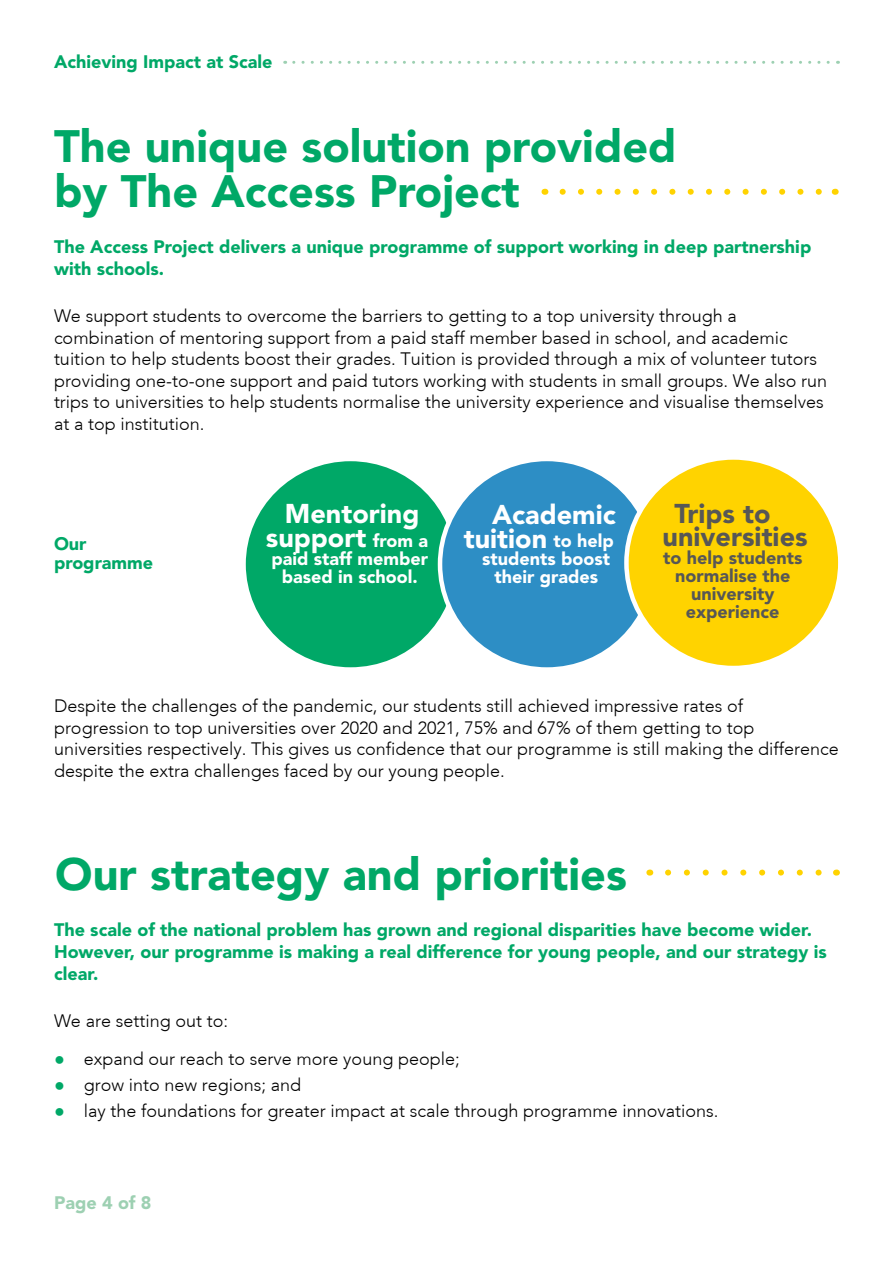
<style>
.page{position:relative;width:893px;height:1263px;background:#fff}
.page>*{position:absolute;margin:0;border:0;box-sizing:border-box;transform-origin:0 0}
.t1{font:900 45px/45px "Avenir LT Std";color:#00a867}
.t2{font:900 27px/24px "Avenir LT Std";color:#fff}
.t3{font:900 27px "Avenir LT Std";color:#575756}
.t4{font:300 18px/21.6px "Avenir";color:#000}
.t5{font:900 18px/21.6px "Avenir LT Std";color:#00a867}
.t6{font:900 18px "Avenir LT Std";color:#fff}
.t7{font:900 18px/18px "Avenir LT Std";color:#575756;text-align:center}
.t8{font:900 18px "Avenir LT Std";color:#9dd0b2}
.s1{font-family:"Arial";font-weight:400;color:#00a867}
</style>
<div class="page">
<svg style="left:294px;top:61px;width:544px;height:3px"></svg>
<svg style="left:563px;top:189px;width:259px;height:6px"></svg>
<div style="left:244px;top:459px;width:213px;height:210px;background:#00a867;border-radius:50%"></div>
<div style="left:440px;top:459px;width:214px;height:210px;background:#2d8ec5;border-radius:50%"></div>
<div style="left:626px;top:457px;width:214px;height:211px;background:#ffd300;border-radius:50%"></div>
<svg style="left:668px;top:869px;width:154px;height:6px"></svg>
<p class="t5" style="left:54px;top:50px;width:220px">Achieving Impact at Scale</p>
<h1 class="t1" style="left:54px;top:123px;width:624px">The unique solution provided by The Access Project</h1>
<p class="t5" style="left:54px;top:236px;width:759px">The Access Project delivers a unique programme of support working in deep partnership with schools.</p>
<p class="t4" style="left:54px;top:305px;width:775px">We support students to overcome the barriers to getting to a top university through a combination of mentoring support from a paid staff member based in school, and academic tuition to help students boost their grades. Tuition is provided through a mix of volunteer tutors providing one-to-one support and paid tutors working with students in small groups. We also run trips to universities to help students normalise the university experience and visualise themselves at a top institution.</p>
<h2 class="t2" style="left:266px;top:501px;width:155px;text-indent:19px">Mentoring support</h2>
<h2 class="t2" style="left:464px;top:502px;width:154px;text-indent:29px">Academic tuition</h2>
<h2 class="t3" style="left:675px;top:497px;width:97px">Trips to</h2>
<p class="t5" style="left:54px;top:533px;width:34px">Our</p>
<h2 class="t3" style="left:663px;top:521px;width:147px">universities</h2>
<p class="t5" style="left:54px;top:552px;width:101px">programme</p>
<p class="t6" style="left:373px;top:530px;width:57px">from a</p>
<p class="t6" style="left:271px;top:548px;width:158px">paid staff member</p>
<p class="t6" style="left:282px;top:566px;width:137px">based in school.</p>
<p class="t6" style="left:553px;top:530px;width:62px">to help</p>
<p class="t6" style="left:482px;top:548px;width:129px">students boost</p>
<p class="t6" style="left:494px;top:566px;width:105px">their grades</p>
<p class="t7" style="left:663px;top:548px;width:141px">to help students normalise the university experience</p>
<p class="t4" style="left:54px;top:695px;width:786px">Despite the challenges of the pandemic, our students still achieved impressive rates of progression to top universities over 2020 and 2021, 75% and 67% of them getting to top universities respectively. This gives us confidence that our programme is still making the difference despite the extra challenges faced by our young people.</p>
<h1 class="t1" style="left:55px;top:851px;width:573px">Our strategy and priorities</h1>
<p class="t5" style="left:54px;top:919px;width:774px">The scale of the national problem has grown and regional disparities have become wider.<br>However, our programme is making a real difference for young people, and our strategy is clear.</p>
<p class="t4" style="left:54px;top:1010px;width:176px">We are setting out to:</p>
<p class="t4" style="left:54px;top:1048px;width:407px"><span class="s1">●</span> expand our reach to serve more young people;</p>
<p class="t4" style="left:54px;top:1074px;width:249px"><span class="s1">●</span> grow into new regions; and</p>
<p class="t4" style="left:54px;top:1100px;width:666px"><span class="s1">●</span> lay the foundations for greater impact at scale through programme innovations.</p>
<p class="t8" style="left:54px;top:1192px;width:99px">Page 4 of 8</p>
</div>
